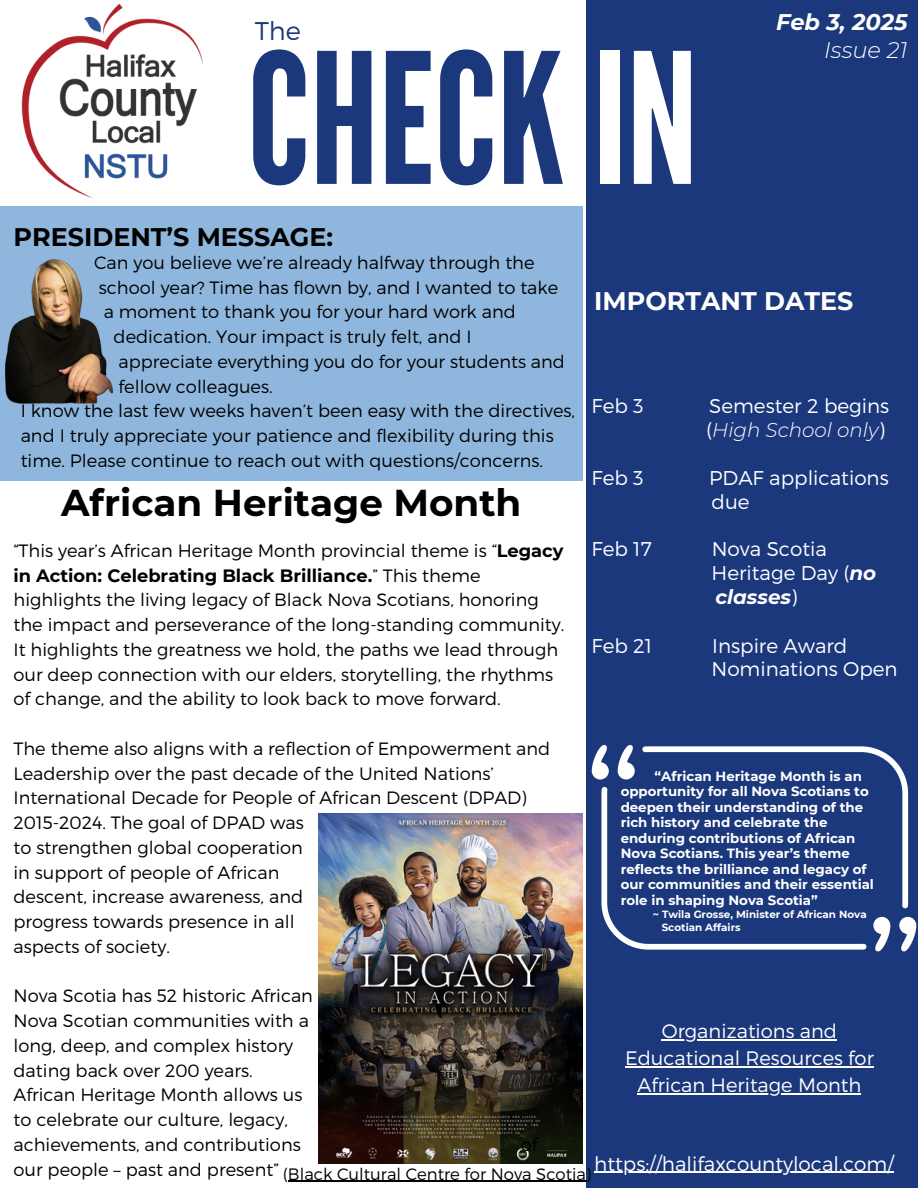
<style>
.page{position:relative;width:918px;height:1188px;background:#fff}
.page>*{position:absolute;margin:0;border:0;box-sizing:border-box;transform-origin:0 0}
.t1{font:181.05px "League Gothic";color:#1c387c}
.t2{font:700 37.35px "Montserrat";color:#000}
.t3{font:300 25.5px "Montserrat";color:#1c387c}
.t4{font:700 25.35px "Montserrat";color:#000}
.t5{font:700 25.35px "Montserrat";color:#fff}
.t6{font:italic 700 22.5px "Montserrat";color:#fff}
.t7{font:italic 300 22.5px "Montserrat";color:#fff}
.t8{font:300 19.95px "Montserrat";color:#fff}
.t9{font:italic 300 19.95px "Montserrat";color:#fff}
.t10{font:italic 700 19.95px "Montserrat";color:#fff}
.t11{font:300 19.5px/27px "Montserrat";color:#fffffe;text-align:center}
.t12{font:300 17.85px/24.8px "Montserrat";color:#000}
.t13{font:300 16.5px "Montserrat";color:#000}
.t14{font:700 13.35px/15.6px "Montserrat";color:#fff}
.t15{font:700 10.35px "Montserrat";color:#fff}
.s1{color:#fff}
.s2{font-weight:700}
.s3{font-style:normal}
.s4{font-weight:700;font-style:italic}
.s5{font-weight:300;font-style:normal}
</style>
<div class="page">
<div style="left:586px;top:0;width:332px;height:1188px;background:#1c387c"></div>
<div style="left:0;top:206px;width:582px;height:275px;background:#8fb7dd"></div>
<img style="left:5px;top:258px;width:109px;height:146px">
<img style="left:21px;top:3px;width:182px;height:195px">
<svg style="left:592px;top:745px;width:324px;height:206px"></svg>
<img style="left:319px;top:813px;width:263px;height:350px">
<hr style="left:594px;top:1172px;width:300px;height:1px;background:#fff">
<hr style="left:288px;top:1181px;width:298px;height:1px;background:#000">
<hr style="left:662px;top:1039px;width:175px;height:1px;background:#fffffe">
<hr style="left:625px;top:1066px;width:249px;height:1px;background:#fffffe">
<hr style="left:638px;top:1093px;width:223px;height:1px;background:#fffffe">
<p class="t3" style="left:247px;top:14px;width:55px"><span class="s1">I</span>The</p>
<h5 class="t1" style="left:247px;top:15px;width:452px">CHECK<span class="s1">IN</span></h5>
<h3 class="t4" style="left:14px;top:221px;width:321px">PRESIDENT’S MESSAGE:</h3>
<p class="t6" style="left:776px;top:8px;width:133px">Feb 3, 2025</p>
<p class="t7" style="left:824px;top:37px;width:85px">Issue 21</p>
<h6 class="t12" style="left:94px;top:249px;width:442px">Can you believe we’re already halfway through the</h6>
<h3 class="t12" style="left:99px;top:274px;width:461px">school year? Time has flown by, and I wanted to take</h3>
<p class="t12" style="left:104px;top:299px;width:414px">a moment to thank you for your hard work and</p>
<p class="t12" style="left:114px;top:324px;width:360px">dedication. Your impact is truly felt, and I</p>
<p class="t12" style="left:118px;top:348px;width:448px">appreciate everything you do for your students and</p>
<p class="t12" style="left:118px;top:373px;width:156px">fellow colleagues.</p>
<p class="t12" style="left:21px;top:398px;width:556px">I know the last few weeks haven’t been easy with the directives, and I truly appreciate your patience and flexibility during this time. Please continue to reach out with questions/concerns.</p>
<p class="t2" style="left:61px;top:480px;width:462px">African Heritage Month</p>
<p class="t12" style="left:14px;top:537px;width:552px">“This year’s African Heritage Month provincial theme is “<span class="s2">Legacy in Action: Celebrating Black Brilliance.</span>” This theme highlights the living legacy of Black Nova Scotians, honoring the impact and perseverance of the long-standing community.<br>It highlights the greatness we hold, the paths we lead through our deep connection with our elders, storytelling, the rhythms of change, and the ability to look back to move forward.</p>
<p class="t12" style="left:14px;top:735px;width:538px">The theme also aligns with a reflection of Empowerment and Leadership over the past decade of the United Nations’ International Decade for People of African Descent (DPAD)<br>2015-2024. The goal of DPAD was<br>to strengthen global cooperation<br>in support of people of African<br>descent, increase awareness, and<br>progress towards presence in all<br>aspects of society.</p>
<h2 class="t12" style="left:14px;top:983px;width:301px">Nova Scotia has 52 historic African<br>Nova Scotian communities with a long, deep, and complex history dating back over 200 years.<br>African Heritage Month allows us to celebrate our culture, legacy, achievements, and contributions</h2>
<p class="t5" style="left:594px;top:286px;width:261px">IMPORTANT DATES</p>
<p class="t8" style="left:591px;top:393px;width:54px">Feb 3</p>
<p class="t8" style="left:709px;top:393px;width:182px">Semester 2 begins</p>
<p class="t9" style="left:706px;top:417px;width:180px"><span class="s3">(</span>High School only<span class="s3">)</span></p>
<p class="t8" style="left:591px;top:465px;width:54px">Feb 3</p>
<p class="t8" style="left:709px;top:465px;width:181px">PDAF applications</p>
<p class="t8" style="left:712px;top:489px;width:40px">due</p>
<p class="t8" style="left:591px;top:536px;width:62px">Feb 17</p>
<p class="t8" style="left:712px;top:536px;width:117px">Nova Scotia</p>
<p class="t8" style="left:712px;top:559px;width:166px">Heritage Day (<span class="s4">no</span></p>
<p class="t10" style="left:715px;top:585px;width:84px">classes<span class="s5">)</span></p>
<p class="t8" style="left:591px;top:633px;width:62px">Feb 21</p>
<p class="t8" style="left:712px;top:633px;width:137px">Inspire Award</p>
<p class="t8" style="left:712px;top:656px;width:188px">Nominations Open</p>
<p class="t14" style="left:621px;top:768px;width:255px;text-indent:34px">“African Heritage Month is an opportunity for all Nova Scotians to deepen their understanding of the rich history and celebrate the enduring contributions of African Nova Scotians. This year’s theme reflects the brilliance and legacy of our communities and their essential role in shaping Nova Scotia”</p>
<p class="t15" style="left:653px;top:908px;width:215px">~ Twila Grosse, Minister of African Nova</p>
<h1 class="t15" style="left:662px;top:921px;width:80px">Scotian Affairs</h1>
<p class="t11" style="left:625px;top:1016px;width:250px">Organizations and<br>Educational Resources for</p>
<p class="t11" style="left:638px;top:1070px;width:225px">African Heritage Month</p>
<h2 class="t12" style="left:521px;top:1131px;width:18px">of</h2>
<p class="t8" style="left:594px;top:1151px;width:301px">https://halifaxcountylocal.com/</p>
<h2 class="t12" style="left:14px;top:1156px;width:267px">our people – past and present”</h2>
<p class="t13" style="left:283px;top:1163px;width:310px">(Black Cultural Centre for Nova Scotia)</p>
</div>
